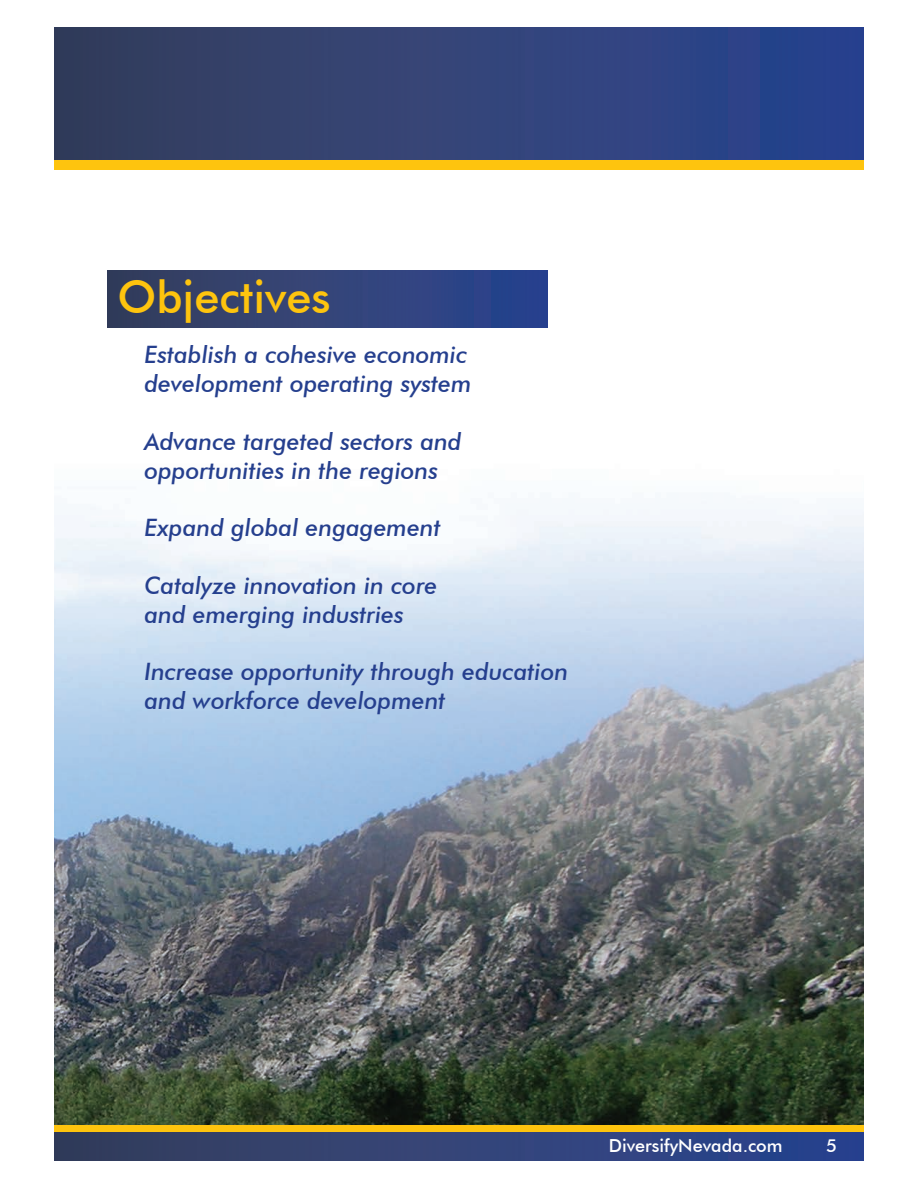
<style>
.page{position:relative;width:918px;height:1188px;background:#fff}
.page>*{position:absolute;margin:0;border:0;box-sizing:border-box;transform-origin:0 0}
.t1{font:500 45px "Futura BT";color:#fec40e}
.t2{font:italic 500 24px/28.8px "Futura BT";color:#253f8e}
.t3{font:500 18px "Futura BT";color:#fff}
</style>
<div class="page">
<img style="left:54px;top:501px;width:810px;height:624px">
<div style="left:54px;top:1125px;width:810px;height:17px;background:#fec40e"></div>
<div style="left:54px;top:1133px;width:810px;height:28px;background:linear-gradient(to right,#373f5d,#2b4591)"></div>
<div style="left:54px;top:150px;width:810px;height:20px;background:#fec40e"></div>
<div style="left:54px;top:27px;width:810px;height:132px;background:linear-gradient(to right,#373f5d,#2b4591)"></div>
<div style="left:108px;top:270px;width:439px;height:58px;background:linear-gradient(to right,#373f5d,#2b4591)"></div>
<h1 class="t1" style="left:117px;top:270px;width:215px">Objectives</h1>
<p class="t2" style="left:144px;top:340px;width:329px">Establish a cohesive economic development operating system</p>
<p class="t2" style="left:144px;top:427px;width:319px">Advance targeted sectors and opportunities in the regions</p>
<p class="t2" style="left:144px;top:513px;width:298px">Expand global engagement</p>
<p class="t2" style="left:144px;top:571px;width:295px">Catalyze innovation in core and emerging industries</p>
<p class="t2" style="left:144px;top:657px;width:425px">Increase opportunity through education and workforce development</p>
<p class="t3" style="left:609px;top:1135px;width:175px">DiversifyNevada.com</p>
<p class="t3" style="left:826px;top:1135px;width:12px">5</p>
</div>
